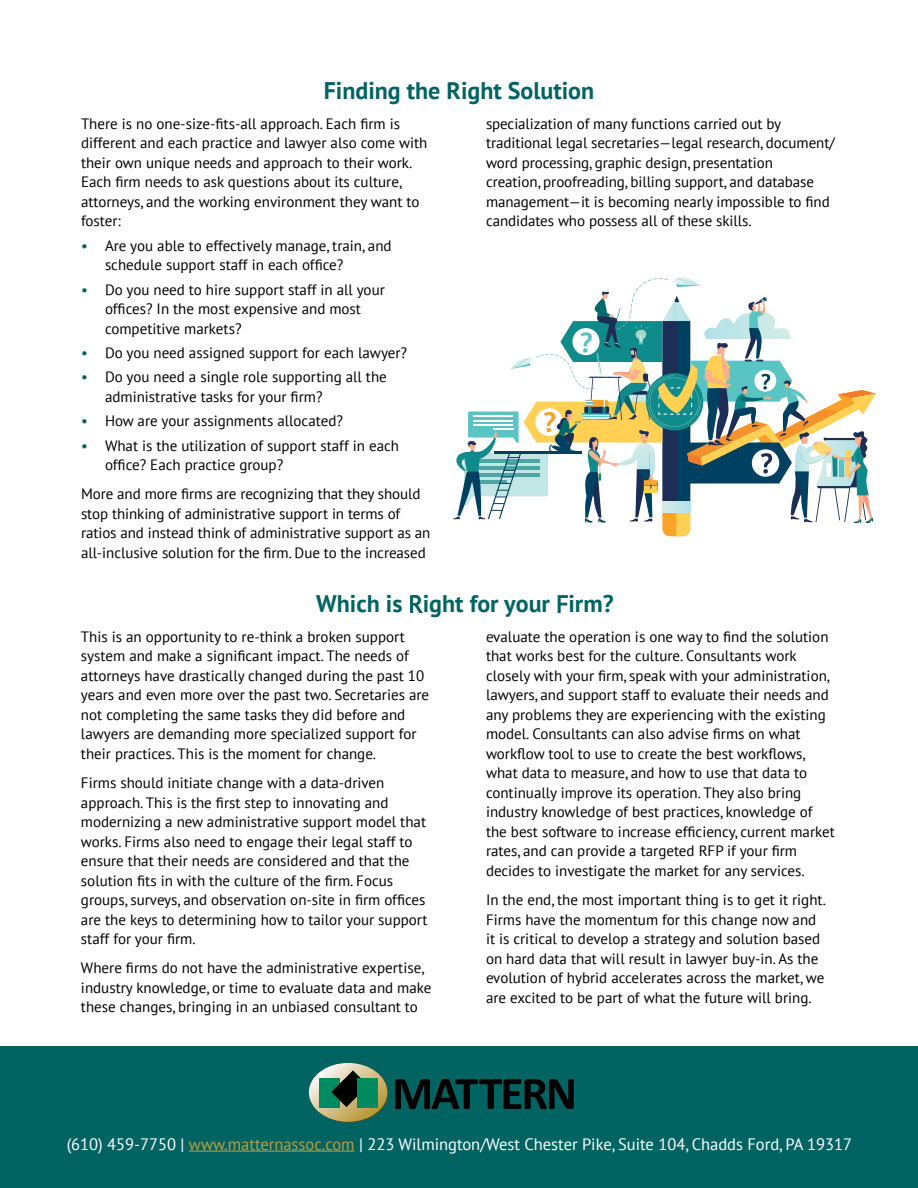
<style>
.page{position:relative;width:918px;height:1188px;background:#fff}
.page>*{position:absolute;margin:0;border:0;box-sizing:border-box;transform-origin:0 0}
.t1{font:700 24px "PT Sans";color:#026462}
.t2{font:16.5px "PT Sans";color:#fff}
.t3{font:15px/19.5px "PT Sans";color:#000}
.s1{color:#026462}
.s2{font-weight:400}
.s3{color:#bf9e3b}
</style>
<div class="page">
<svg style="left:453px;top:277px;width:423px;height:259px"></svg>
<div style="left:0;top:1047px;width:918px;height:141px;background:#026462"></div>
<svg style="left:395px;top:1079px;width:179px;height:30px"></svg>
<svg style="left:309px;top:1063px;width:78px;height:59px"></svg>
<div style="left:357px;top:1078px;width:21px;height:30px;background:#008b60"></div>
<hr style="left:189px;top:1151px;width:166px;height:1px;background:#bf9e3b">
<h1 class="t1" style="left:324px;top:75px;width:272px">Finding the Right Solution</h1>
<p class="t3" style="left:81px;top:113px;width:348px">There is no one-size-fits-all approach. Each firm is different and each practice and lawyer also come with their own unique needs and approach to their work.<br>Each firm needs to ask questions about its culture, attorneys, and the working environment they want to foster:</p>
<p class="t3" style="left:105px;top:235px;width:288px;text-indent:-24px"><span class="s1">•</span> Are you able to effectively manage, train, and schedule support staff in each office?</p>
<p class="t3" style="left:105px;top:279px;width:281px;text-indent:-24px"><span class="s1">•</span> Do you need to hire support staff in all your offices? In the most expensive and most competitive markets?</p>
<p class="t3" style="left:81px;top:343px;width:328px"><span class="s1">•</span> Do you need assigned support for each lawyer?</p>
<p class="t3" style="left:105px;top:367px;width:283px;text-indent:-24px"><span class="s1">•</span> Do you need a single role supporting all the administrative tasks for your firm?</p>
<p class="t3" style="left:81px;top:411px;width:263px"><span class="s1">•</span> How are your assignments allocated?</p>
<p class="t3" style="left:105px;top:435px;width:296px;text-indent:-24px"><span class="s1">•</span> What is the utilization of support staff in each office? Each practice group?</p>
<p class="t3" style="left:81px;top:484px;width:351px">More and more firms are recognizing that they should stop thinking of administrative support in terms of ratios and instead think of administrative support as an all-inclusive solution for the firm. Due to the increased</p>
<p class="t3" style="left:486px;top:113px;width:350px">specialization of many functions carried out by traditional legal secretaries—legal research, document/ word processing, graphic design, presentation<br>creation, proofreading, billing support, and database management—it is becoming nearly impossible to find candidates who possess all of these skills.</p>
<h1 class="t1" style="left:316px;top:588px;width:299px">Which is <span class="s2">R</span>ight for your <span class="s2">F</span>irm?</h1>
<p class="t3" style="left:81px;top:627px;width:350px">This is an opportunity to re-think a broken support system and make a significant impact. The needs of attorneys have drastically changed during the past 10 years and even more over the past two. Secretaries are not completing the same tasks they did before and lawyers are demanding more specialized support for their practices. This is the moment for change.</p>
<p class="t3" style="left:81px;top:773px;width:348px">Firms should initiate change with a data-driven approach. This is the first step to innovating and modernizing a new administrative support model that works. Firms also need to engage their legal staff to ensure that their needs are considered and that the solution fits in with the culture of the firm. Focus groups, surveys, and observation on-site in firm offices are the keys to determining how to tailor your support staff for your firm.</p>
<p class="t3" style="left:81px;top:958px;width:352px">Where firms do not have the administrative expertise, industry knowledge, or time to evaluate data and make these changes, bringing in an unbiased consultant to</p>
<p class="t3" style="left:486px;top:627px;width:350px">evaluate the operation is one way to find the solution that works best for the culture. Consultants work closely with your firm, speak with your administration, lawyers, and support staff to evaluate their needs and any problems they are experiencing with the existing model. Consultants can also advise firms on what workflow tool to use to create the best workflows, what data to measure, and how to use that data to continually improve its operation. They also bring industry knowledge of best practices, knowledge of the best software to increase efficiency, current market rates, and can provide a targeted RFP if your firm decides to investigate the market for any services.</p>
<p class="t3" style="left:486px;top:890px;width:342px">In the end, the most important thing is to get it right.<br>Firms have the momentum for this change now and it is critical to develop a strategy and solution based on hard data that will result in lawyer buy-in. As the evolution of hybrid accelerates across the market, we are excited to be part of what the future will bring.</p>
<p class="t2" style="left:67px;top:1133px;width:787px">(610) 459-7750 | <span class="s3">www.matternassoc.com</span> | 223 Wilmington/West Chester Pike, Suite 104, Chadds Ford, PA 19317</p>
</div>
